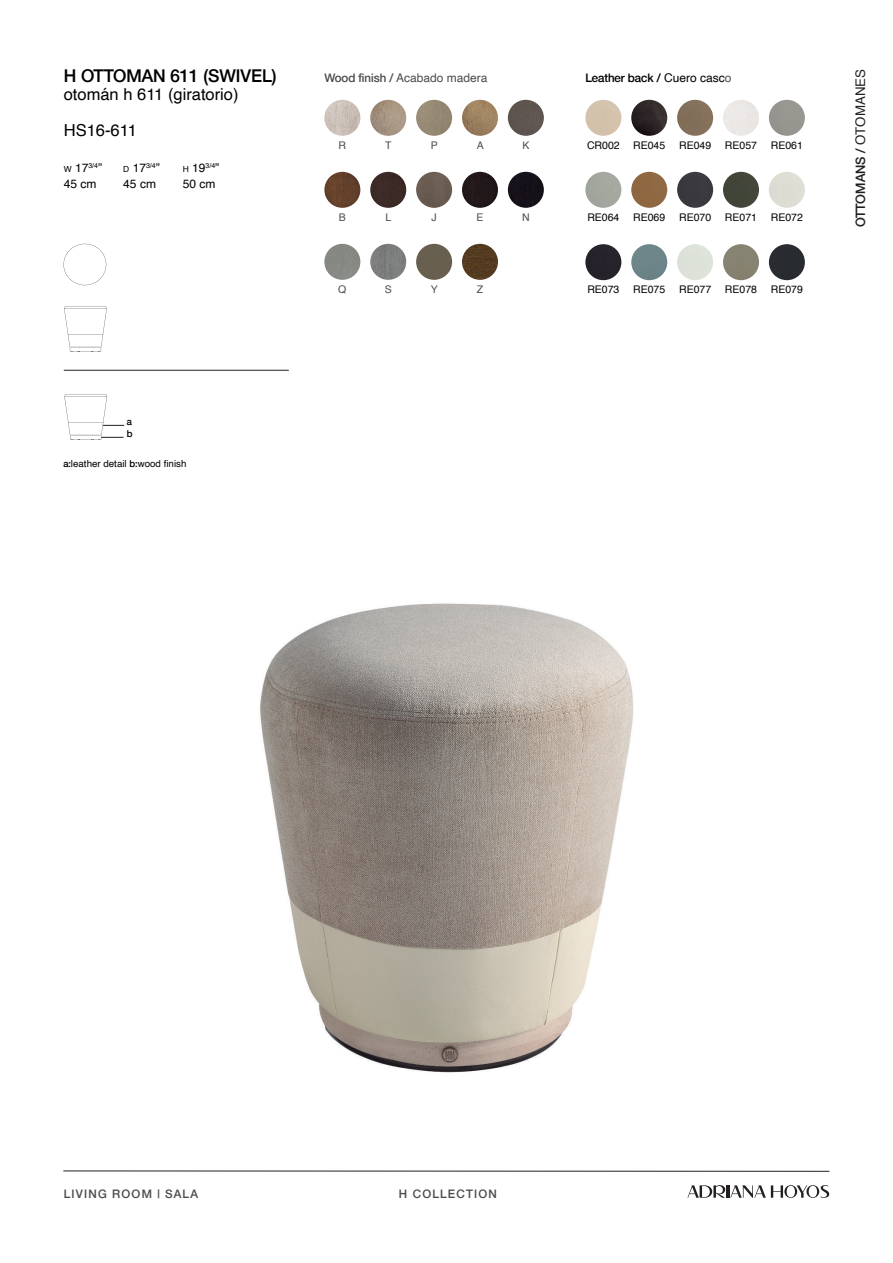
<style>
.page{position:relative;width:893px;height:1263px;background:#fff}
.page>*{position:absolute;margin:0;border:0;box-sizing:border-box;transform-origin:0 0}
.t1{font:500 18px "Helvetica";color:#000}
.t2{font:16.5px/36px "Helvetica";color:#000}
.t3{font:500 13.35px "Helvetica";color:#231f20}
.t4{font:12px/16.5px "Helvetica";color:#000}
.t5{font:500 12px "Helvetica";letter-spacing:.1em;color:#4b4c4d}
.t6{font:12px "Helvetica";color:#4b4c4d}
.t7{font:500 12px "Helvetica";color:#000}
.t8{font:10.5px "Helvetica";color:#000}
.t9{font:10.5px "Helvetica";color:#4b4c4d}
.t10{font:9.75px "Helvetica";color:#000}
.t11{font:500 9.75px/12px "Helvetica";color:#000}
.s1{font-size:8.4px}
.s2{font-weight:500}
.s3{font-weight:400}
.s4{font-weight:400;color:#4b4c4d}
</style>
<div class="page">
<hr style="left:63px;top:1170px;width:766px;height:2px;background:#231f20">
<svg style="left:687px;top:1185px;width:142px;height:13px"></svg>
<hr style="left:64px;top:370px;width:225px;height:1px;background:#231f20">
<svg style="left:64px;top:244px;width:42px;height:41px"></svg>
<svg style="left:64px;top:306px;width:43px;height:46px"></svg>
<svg style="left:64px;top:394px;width:60px;height:46px"></svg>
<img style="left:462px;top:172px;width:36px;height:36px;border-radius:18px">
<img style="left:416px;top:244px;width:36px;height:36px;border-radius:18px">
<img style="left:508px;top:100px;width:36px;height:36px;border-radius:18px">
<img style="left:324px;top:100px;width:36px;height:36px;border-radius:18px">
<img style="left:324px;top:244px;width:36px;height:36px;border-radius:18px">
<img style="left:416px;top:100px;width:36px;height:36px;border-radius:18px">
<img style="left:370px;top:172px;width:36px;height:36px;border-radius:18px">
<img style="left:416px;top:172px;width:36px;height:36px;border-radius:18px">
<img style="left:370px;top:244px;width:36px;height:36px;border-radius:18px">
<img style="left:462px;top:100px;width:36px;height:36px;border-radius:18px">
<img style="left:324px;top:172px;width:36px;height:36px;border-radius:18px">
<img style="left:508px;top:172px;width:36px;height:36px;border-radius:18px">
<img style="left:462px;top:244px;width:36px;height:36px;border-radius:18px">
<img style="left:370px;top:100px;width:36px;height:36px;border-radius:18px">
<img style="left:677px;top:172px;width:36px;height:36px;border-radius:18px">
<img style="left:631px;top:244px;width:36px;height:36px;border-radius:18px">
<img style="left:723px;top:100px;width:36px;height:36px;border-radius:18px">
<img style="left:585px;top:100px;width:36px;height:36px;border-radius:18px">
<img style="left:769px;top:172px;width:36px;height:36px;border-radius:18px">
<img style="left:723px;top:244px;width:36px;height:36px;border-radius:18px">
<img style="left:585px;top:244px;width:36px;height:36px;border-radius:18px">
<img style="left:769px;top:244px;width:36px;height:36px;border-radius:18px">
<img style="left:631px;top:100px;width:36px;height:36px;border-radius:18px">
<img style="left:585px;top:172px;width:36px;height:36px;border-radius:18px">
<img style="left:631px;top:172px;width:36px;height:36px;border-radius:18px">
<img style="left:677px;top:100px;width:36px;height:36px;border-radius:18px">
<img style="left:769px;top:100px;width:36px;height:36px;border-radius:18px">
<img style="left:723px;top:172px;width:36px;height:36px;border-radius:18px">
<img style="left:677px;top:244px;width:36px;height:36px;border-radius:18px">
<img style="left:260px;top:603px;width:374px;height:470px">
<h1 class="t1" style="left:64px;top:69px;width:214px">H OTTOMAN 611 (SWIVEL)</h1>
<h2 class="t2" style="left:64px;top:78px;width:176px">otomán h 611 (giratorio)<br>HS16-611</h2>
<p class="t4" style="left:64px;top:161px;width:40px"><span class="s1">w</span> 17<sup>3/4</sup>”<br>45 cm</p>
<p class="t4" style="left:123px;top:161px;width:38px"><span class="s1">d</span> 17<sup>3/4</sup>”<br>45 cm</p>
<p class="t4" style="left:183px;top:161px;width:38px"><span class="s1">h</span> 19<sup>3/4</sup>”<br>50 cm</p>
<p class="t6" style="left:324px;top:73px;width:165px"><span class="s2">Wood finish /</span> Acabado madera</p>
<p class="t9" style="left:339px;top:141px;width:9px">R</p>
<p class="t9" style="left:522px;top:141px;width:9px">K</p>
<p class="t9" style="left:385px;top:141px;width:8px">T</p>
<p class="t9" style="left:431px;top:141px;width:9px">P</p>
<p class="t9" style="left:477px;top:141px;width:9px">A</p>
<p class="t9" style="left:339px;top:213px;width:9px">B</p>
<p class="t9" style="left:338px;top:285px;width:10px">Q</p>
<p class="t9" style="left:385px;top:213px;width:7px">L</p>
<p class="t9" style="left:431px;top:213px;width:7px">J</p>
<p class="t9" style="left:385px;top:285px;width:9px">S</p>
<p class="t9" style="left:431px;top:285px;width:9px">Y</p>
<p class="t9" style="left:476px;top:213px;width:9px">E</p>
<p class="t9" style="left:477px;top:285px;width:8px">Z</p>
<p class="t9" style="left:522px;top:213px;width:9px">N</p>
<p class="t11" style="left:127px;top:416px;width:7px">a b</p>
<p class="t10" style="left:63px;top:460px;width:125px"><span class="s2">a:</span>leather detail <span class="s2">b:</span>wood finish</p>
<p class="t7" style="left:585px;top:73px;width:147px">Leather back / <span class="s3">Cuero casc</span><span class="s4">o</span></p>
<p class="t8" style="left:587px;top:141px;width:34px">CR002</p>
<p class="t8" style="left:633px;top:141px;width:34px">RE045</p>
<p class="t8" style="left:679px;top:141px;width:34px">RE049</p>
<p class="t8" style="left:771px;top:141px;width:34px">RE061</p>
<p class="t8" style="left:725px;top:141px;width:34px">RE057</p>
<p class="t8" style="left:587px;top:213px;width:34px">RE064</p>
<p class="t8" style="left:633px;top:213px;width:34px">RE069</p>
<p class="t8" style="left:679px;top:213px;width:34px">RE070</p>
<p class="t8" style="left:725px;top:213px;width:34px">RE071</p>
<p class="t8" style="left:771px;top:213px;width:34px">RE072</p>
<p class="t8" style="left:587px;top:285px;width:34px">RE073</p>
<p class="t8" style="left:771px;top:285px;width:34px">RE079</p>
<p class="t8" style="left:633px;top:285px;width:34px">RE075</p>
<p class="t8" style="left:679px;top:285px;width:34px">RE077</p>
<p class="t8" style="left:725px;top:285px;width:34px">RE078</p>
<p class="t3" style="left:853px;top:227px;width:160px;rotate:-90deg">OTTOMANS / <span class="s3">OTOMANES</span></p>
<p class="t5" style="left:64px;top:1187px;width:136px">LIVING ROOM | SALA</p>
<p class="t5" style="left:399px;top:1189px;width:100px">H COLLECTION</p>
</div>
